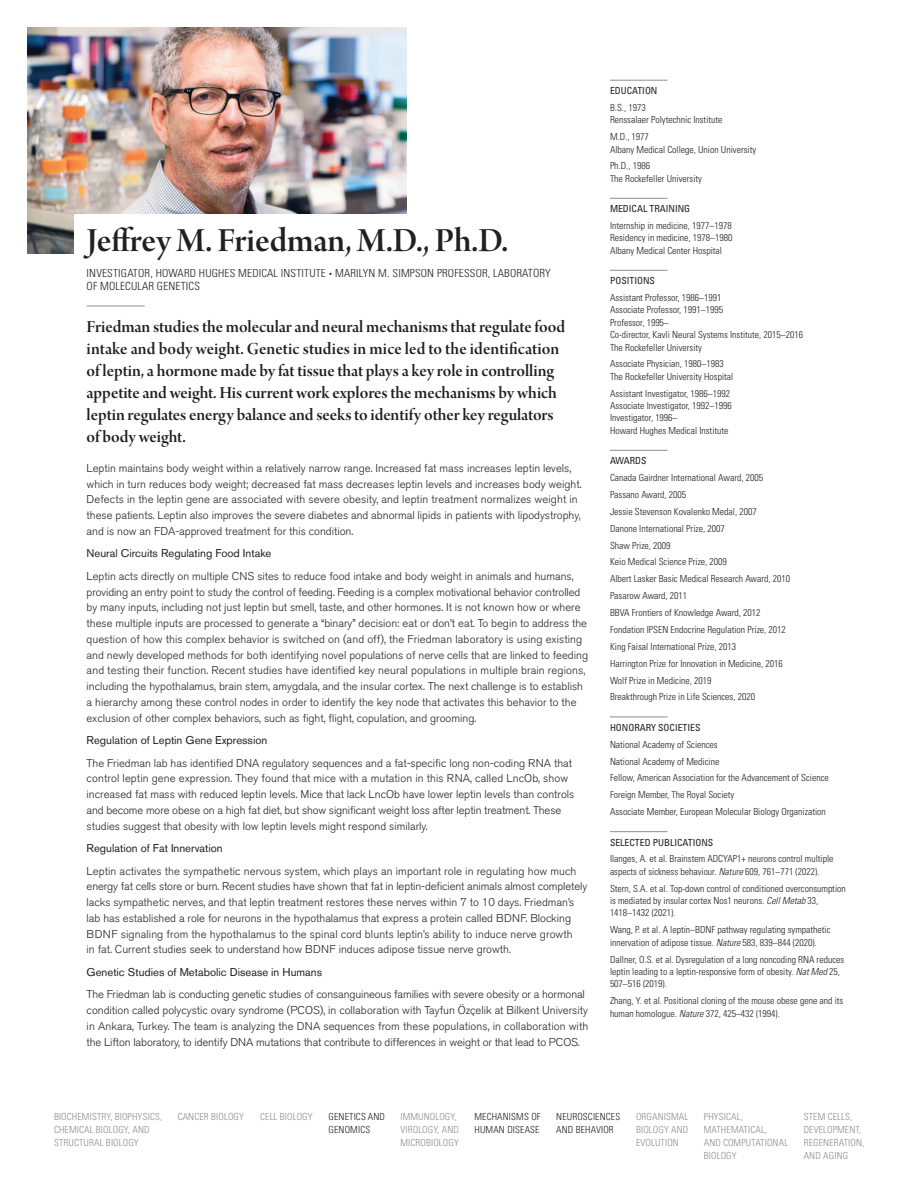
<style>
.page{position:relative;width:918px;height:1188px;background:#fff}
.page>*{position:absolute;margin:0;border:0;box-sizing:border-box;transform-origin:0 0}
.t1{font:36px "Arno Pro Smbd Display";color:#231f20}
.t2{font:18px/22px "Arno Pro Smbd Display";color:#231f20}
.t3{font:300 11.25px/15.8px "Akzidenz Grotesk BE";color:#231f20}
.t4{font:11.25px "Akzidenz Grotesk BE";color:#231f20}
.t5{font:300 condensed 11.25px/12.8px "Univers LT Std";letter-spacing:.015em;color:#231f20}
.t6{font:300 condensed 9.75px/12.3px "Univers LT Std";color:#231f20}
.t7{font:300 condensed 9.75px/12.8px "Univers LT Std";letter-spacing:.015em;color:#8b8e8f}
.t8{font:condensed 9.75px "Univers LT Std";color:#231f20}
.s1{font-size:6px}
.s2{font-style:italic}
</style>
<div class="page">
<img style="left:27px;top:27px;width:380px;height:227px">
<hr style="left:610px;top:80px;width:57px;height:1px;background:#8b8e8f">
<hr style="left:610px;top:198px;width:57px;height:1px;background:#8b8e8f">
<hr style="left:610px;top:270px;width:57px;height:1px;background:#8b8e8f">
<hr style="left:610px;top:450px;width:57px;height:1px;background:#8b8e8f">
<hr style="left:610px;top:717px;width:57px;height:1px;background:#8b8e8f">
<hr style="left:610px;top:831px;width:57px;height:1px;background:#8b8e8f">
<hr style="left:87px;top:306px;width:58px;height:1px;background:#8b8e8f">
<div style="left:75px;top:214px;width:448px;height:55px;background:#fff"></div>
<h1 class="t1" style="left:87px;top:220px;width:423px">Jeffrey M. Friedman, M.D., Ph.D.</h1>
<p class="t5" style="left:87px;top:267px;width:466px">INVESTIGATOR, HOWARD HUGHES MEDICAL INSTITUTE <span class="s1">•</span> MARILYN M. SIMPSON PROFESSOR, LABORATORY<br>OF MOLECULAR GENETICS</p>
<p class="t2" style="left:87px;top:317px;width:480px">Friedman studies the molecular and neural mechanisms that regulate food intake and body weight. Genetic studies in mice led to the identification of leptin, a hormone made by fat tissue that plays a key role in controlling appetite and weight. His current work explores the mechanisms by which leptin regulates energy balance and seeks to identify other key regulators of body weight.</p>
<p class="t3" style="left:87px;top:460px;width:497px">Leptin maintains body weight within a relatively narrow range. Increased fat mass increases leptin levels, which in turn reduces body weight; decreased fat mass decreases leptin levels and increases body weight.<br>Defects in the leptin gene are associated with severe obesity, and leptin treatment normalizes weight in these patients. Leptin also improves the severe diabetes and abnormal lipids in patients with lipodystrophy, and is now an FDA-approved treatment for this condition.</p>
<p class="t4" style="left:87px;top:547px;width:186px">Neural Circuits Regulating Food Intake</p>
<p class="t3" style="left:87px;top:568px;width:503px">Leptin acts directly on multiple CNS sites to reduce food intake and body weight in animals and humans, providing an entry point to study the control of feeding. Feeding is a complex motivational behavior controlled by many inputs, including not just leptin but smell, taste, and other hormones. It is not known how or where these multiple inputs are processed to generate a “binary” decision: eat or don’t eat. To begin to address the question of how this complex behavior is switched on (and off), the Friedman laboratory is using existing and newly developed methods for both identifying novel populations of nerve cells that are linked to feeding and testing their function. Recent studies have identified key neural populations in multiple brain regions, including the hypothalamus, brain stem, amygdala, and the insular cortex. The next challenge is to establish a hierarchy among these control nodes in order to identify the key node that activates this behavior to the exclusion of other complex behaviors, such as fight, flight, copulation, and grooming.</p>
<p class="t4" style="left:87px;top:733px;width:182px">Regulation of Leptin Gene Expression</p>
<p class="t3" style="left:87px;top:755px;width:489px">The Friedman lab has identified DNA regulatory sequences and a fat-specific long non-coding RNA that control leptin gene expression. They found that mice with a mutation in this RNA, called LncOb, show increased fat mass with reduced leptin levels. Mice that lack LncOb have lower leptin levels than controls and become more obese on a high fat diet, but show significant weight loss after leptin treatment. These studies suggest that obesity with low leptin levels might respond similarly.</p>
<p class="t4" style="left:87px;top:841px;width:138px">Regulation of Fat Innervation</p>
<p class="t3" style="left:87px;top:863px;width:502px">Leptin activates the sympathetic nervous system, which plays an important role in regulating how much energy fat cells store or burn. Recent studies have shown that fat in leptin-deficient animals almost completely lacks sympathetic nerves, and that leptin treatment restores these nerves within 7 to 10 days. Friedman’s lab has established a role for neurons in the hypothalamus that express a protein called BDNF. Blocking BDNF signaling from the hypothalamus to the spinal cord blunts leptin’s ability to induce nerve growth<br>in fat. Current studies seek to understand how BDNF induces adipose tissue nerve growth.</p>
<p class="t4" style="left:87px;top:965px;width:237px">Genetic Studies of Metabolic Disease in Humans</p>
<p class="t3" style="left:87px;top:987px;width:503px">The Friedman lab is conducting genetic studies of consanguineous families with severe obesity or a hormonal condition called polycystic ovary syndrome (PCOS), in collaboration with Tayfun Özçelik at Bilkent University in Ankara, Turkey. The team is analyzing the DNA sequences from these populations, in collaboration with the Lifton laboratory, to identify DNA mutations that contribute to differences in weight or that lead to PCOS.</p>
<p class="t8" style="left:610px;top:84px;width:49px">EDUCATION</p>
<p class="t6" style="left:610px;top:101px;width:114px">B.S., 1973<br>Renssalaer Polytechnic Institute</p>
<p class="t6" style="left:610px;top:131px;width:148px">M.D., 1977<br>Albany Medical College, Union University</p>
<p class="t6" style="left:610px;top:160px;width:94px">Ph.D., 1986<br>The Rockefeller University</p>
<p class="t8" style="left:610px;top:203px;width:82px">MEDICAL TRAINING</p>
<p class="t6" style="left:610px;top:219px;width:124px;text-align:justify">Internship in medicine, 1977–1978<br>Residency in medicine, 1978–1980<br>Albany Medical Center Hospital</p>
<p class="t8" style="left:610px;top:275px;width:46px">POSITIONS</p>
<p class="t6" style="left:610px;top:291px;width:195px">Assistant Professor, 1986–1991<br>Associate Professor, 1991–1995<br>Professor, 1995–<br>Co-director, Kavli Neural Systems Institute, 2015–2016<br>The Rockefeller University</p>
<p class="t6" style="left:610px;top:358px;width:125px">Associate Physician, 1980–1983<br>The Rockefeller University Hospital</p>
<p class="t6" style="left:610px;top:387px;width:123px">Assistant Investigator, 1986–1992<br>Associate Investigator, 1992–1996<br>Investigator, 1996–<br>Howard Hughes Medical Institute</p>
<p class="t8" style="left:610px;top:455px;width:38px">AWARDS</p>
<p class="t6" style="left:610px;top:469px;width:182px;line-height:17px">Canada Gairdner International Award, 2005<br>Passano Award, 2005<br>Jessie Stevenson Kovalenko Medal, 2007<br>Danone International Prize, 2007<br>Shaw Prize, 2009<br>Keio Medical Science Prize, 2009<br>Albert Lasker Basic Medical Research Award, 2010<br>Pasarow Award, 2011<br>BBVA Frontiers of Knowledge Award, 2012<br>Fondation IPSEN Endocrine Regulation Prize, 2012<br>King Faisal International Prize, 2013<br>Harrington Prize for Innovation in Medicine, 2016<br>Wolf Prize in Medicine, 2019<br>Breakthrough Prize in Life Sciences, 2020</p>
<p class="t8" style="left:610px;top:721px;width:92px">HONORARY SOCIETIES</p>
<p class="t6" style="left:610px;top:736px;width:220px;line-height:17px">National Academy of Sciences<br>National Academy of Medicine<br>Fellow, American Association for the Advancement of Science Foreign Member, The Royal Society<br>Associate Member, European Molecular Biology Organization</p>
<p class="t8" style="left:610px;top:836px;width:105px">SELECTED PUBLICATIONS</p>
<p class="t6" style="left:610px;top:853px;width:225px">Ilanges, A. et al. Brainstem ADCYAP1+ neurons control multiple aspects of sickness behaviour. <span class="s2">Nature</span> 609, 761–771 (2022).</p>
<p class="t6" style="left:610px;top:882px;width:237px">Stern, S.A. et al. Top-down control of conditioned overconsumption is mediated by insular cortex Nos1 neurons. <span class="s2">Cell Metab</span> 33,<br>1418–1432 (2021).</p>
<p class="t6" style="left:610px;top:924px;width:222px">Wang, P. et al. A leptin–BDNF pathway regulating sympathetic innervation of adipose tissue. <span class="s2">Nature</span> 583, 839–844 (2020).</p>
<p class="t6" style="left:610px;top:953px;width:236px">Dallner, O.S. et al. Dysregulation of a long noncoding RNA reduces leptin leading to a leptin-responsive form of obesity. <span class="s2">Nat Med</span> 25,<br>507–516 (2019).</p>
<p class="t6" style="left:610px;top:995px;width:235px">Zhang, Y. et al. Positional cloning of the mouse obese gene and its human homologue. <span class="s2">Nature</span> 372, 425–432 (1994).</p>
<p class="t7" style="left:54px;top:1110px;width:110px">BIOCHEMISTRY, BIOPHYSICS,<br>CHEMICAL BIOLOGY, AND<br>STRUCTURAL BIOLOGY</p>
<p class="t7" style="left:178px;top:1110px;width:68px">CANCER BIOLOGY</p>
<p class="t7" style="left:260px;top:1110px;width:54px">CELL BIOLOGY</p>
<p class="t6" style="left:329px;top:1110px;width:58px;line-height:12.8px">GENETICS AND<br>GENOMICS</p>
<p class="t7" style="left:400px;top:1110px;width:60px">IMMUNOLOGY,<br>VIROLOGY, AND<br>MICROBIOLOGY</p>
<p class="t6" style="left:474px;top:1110px;width:68px;line-height:12.8px">MECHANISMS OF<br>HUMAN DISEASE</p>
<p class="t6" style="left:556px;top:1110px;width:66px;line-height:12.8px">NEUROSCIENCES<br>AND BEHAVIOR</p>
<p class="t7" style="left:636px;top:1110px;width:54px;text-align:justify">ORGANISMAL BIOLOGY AND EVOLUTION</p>
<p class="t7" style="left:704px;top:1110px;width:86px">PHYSICAL,<br>MATHEMATICAL,<br>AND COMPUTATIONAL<br>BIOLOGY</p>
<p class="t7" style="left:804px;top:1111px;width:62px">STEM CELLS,<br>DEVELOPMENT,<br>REGENERATION,<br>AND AGING</p>
</div>
